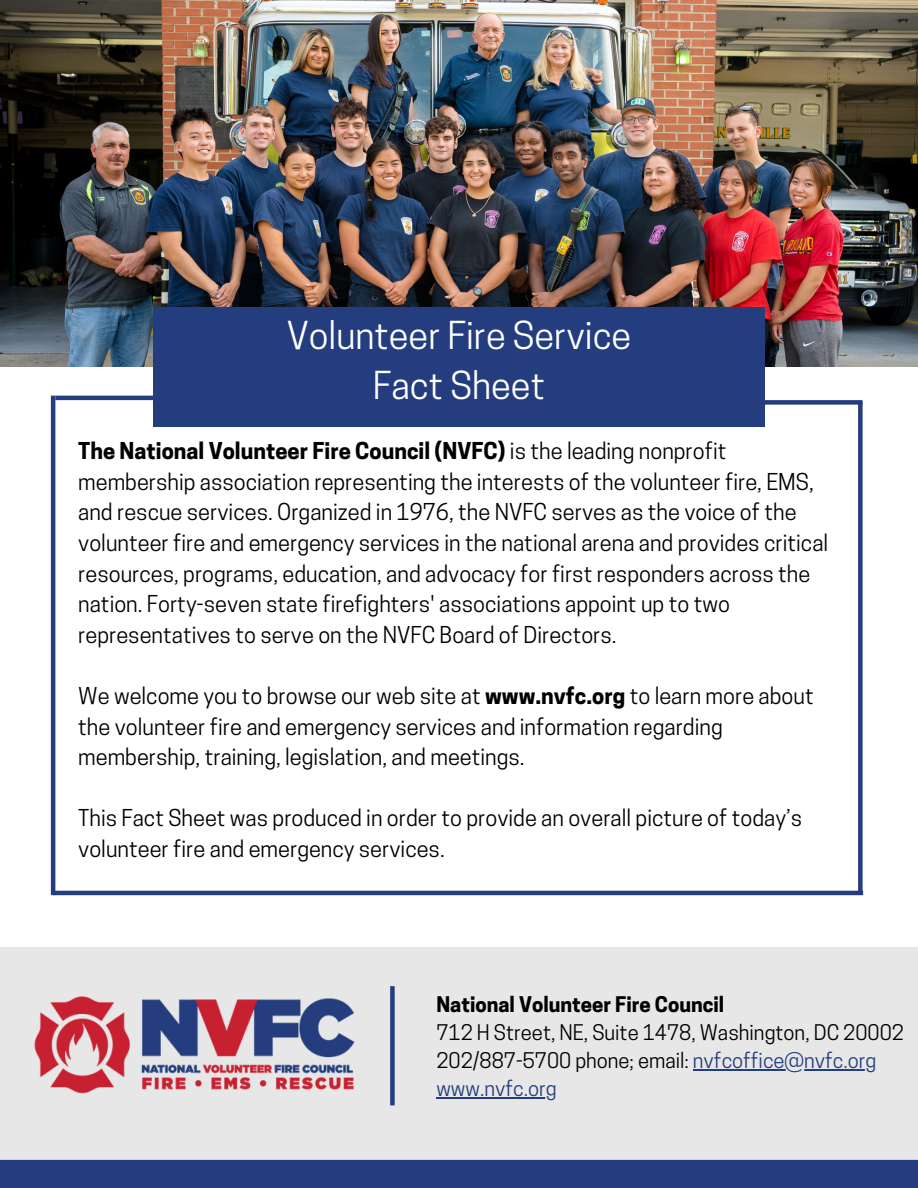
<style>
.page{position:relative;width:918px;height:1188px;background:#fff}
.page>*{position:absolute;margin:0;border:0;box-sizing:border-box;transform-origin:0 0}
.t1{font:36.15px/50.7px "Cooper Hewitt";color:#fff;text-align:center}
.t2{font:21.9px/30.6px "Cooper Hewitt";color:#000}
.t3{font:20.25px/28.2px "Cooper Hewitt";color:#000}
.t4{font:700 20.25px "Cooper Hewitt";color:#000}
.s1{font-weight:700}
.s2{color:#233d7e}
</style>
<div class="page">
<img style="left:0;top:0;width:918px;height:367px">
<div style="left:153px;top:307px;width:612px;height:119px;background:#233d7e"></div>
<hr style="left:55px;top:396px;width:98px;height:4px;background:#233d7e">
<div style="left:765px;top:400px;width:98px;height:5px;background:#233d7e"></div>
<div style="left:858px;top:402px;width:5px;height:491px;background:#233d7e"></div>
<hr style="left:51px;top:396px;width:4px;height:499px;background:#233d7e">
<hr style="left:53px;top:891px;width:810px;height:4px;background:#233d7e">
<div style="left:0;top:947px;width:918px;height:241px;background:#e7e7e7"></div>
<img style="left:34px;top:996px;width:321px;height:98px">
<div style="left:390px;top:986px;width:5px;height:119px;background:#233d7e"></div>
<hr style="left:693px;top:1069px;width:183px;height:2px;background:#233d7e">
<hr style="left:436px;top:1098px;width:121px;height:1px;background:#233d7e">
<div style="left:0;top:1160px;width:918px;height:28px;background:#233d7e"></div>
<h1 class="t1" style="left:287px;top:314px;width:346px">Volunteer Fire Service<br>Fact Sheet</h1>
<p class="t2" style="left:78px;top:438px;width:752px"><span class="s1">The National Volunteer Fire Council (NVFC)</span> is the leading nonprofit membership association representing the interests of the volunteer fire, EMS, and rescue services. Organized in 1976, the NVFC serves as the voice of the volunteer fire and emergency services in the national arena and provides critical resources, programs, education, and advocacy for first responders across the nation. Forty-seven state firefighters' associations appoint up to two representatives to serve on the NVFC Board of Directors.</p>
<p class="t2" style="left:78px;top:683px;width:737px">We welcome you to browse our web site at <span class="s1">www.nvfc.org</span> to learn more about the volunteer fire and emergency services and information regarding membership, training, legislation, and meetings.</p>
<p class="t2" style="left:78px;top:806px;width:725px">This Fact Sheet was produced in order to provide an overall picture of today’s volunteer fire and emergency services.</p>
<p class="t4" style="left:436px;top:997px;width:289px">National Volunteer Fire Council</p>
<p class="t3" style="left:436px;top:1021px;width:469px">712 H Street, NE, Suite 1478, Washington, DC 20002<br>202/887-5700 phone; email: <span class="s2">nvfcoffice@nvfc.org www.nvfc.org</span></p>
</div>
